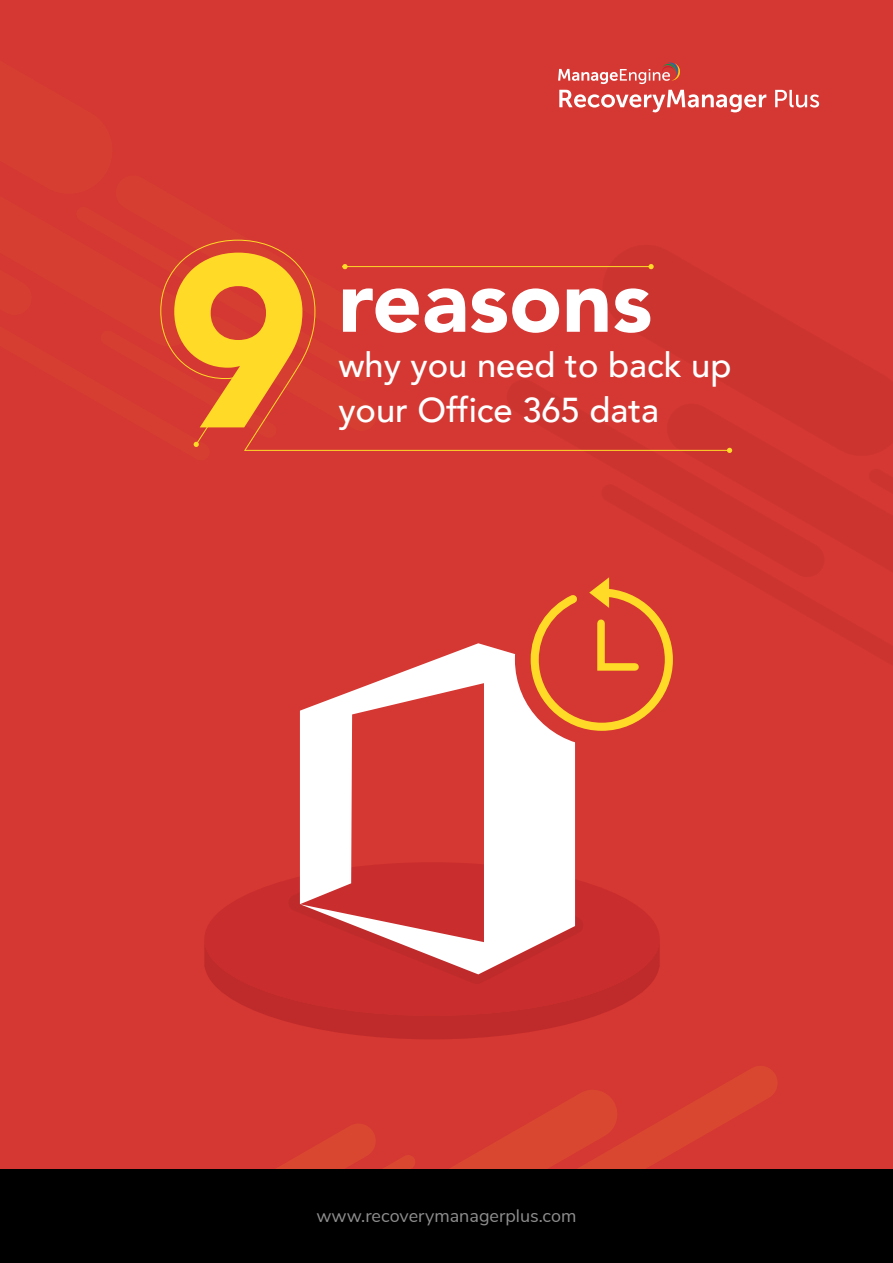
<style>
.page{position:relative;width:893px;height:1263px;background:#d53732}
.page>*{position:absolute;margin:0;border:0;box-sizing:border-box;transform-origin:0 0}
.t1{font:900 87px "Avenir";color:#fff}
.t2{font:500 34.5px/45.2px "Avenir";color:#fff}
.t3{font:18px "Nunito Sans";color:#8e8e8e}
</style>
<div class="page">
<svg style="left:533px;top:1066px;width:245px;height:104px"></svg>
<svg style="left:115px;top:1121px;width:569px;height:49px"></svg>
<div style="left:0;top:1170px;width:893px;height:93px;background:#000"></div>
<svg style="left:558px;top:62px;width:122px;height:22px"></svg>
<svg style="left:559px;top:90px;width:207px;height:22px"></svg>
<svg style="left:775px;top:90px;width:44px;height:18px"></svg>
<hr style="left:245px;top:450px;width:485px;height:1px;background:#ffdb27">
<svg style="left:727px;top:448px;width:5px;height:5px"></svg>
<hr style="left:342px;top:266px;width:309px;height:1px;background:#ffdb27">
<svg style="left:160px;top:239px;width:216px;height:212px"></svg>
<svg style="left:648px;top:264px;width:6px;height:5px"></svg>
<div style="left:204px;top:862px;width:456px;height:154px;background:#c92d2d;border-radius:50%"></div>
<svg style="left:204px;top:944px;width:456px;height:95px;fill:#c92d2d"></svg>
<svg style="left:300px;top:643px;width:275px;height:331px"></svg>
<div style="left:515px;top:573px;width:174px;height:173px;background:#d53732;border-radius:50%"></div>
<svg style="left:527px;top:577px;width:146px;height:158px"></svg>
<h1 class="t1" style="left:338px;top:227px;width:316px">reasons</h1>
<p class="t2" style="left:338px;top:340px;width:395px">why you need to back up your Office 365 data</p>
<p class="t3" style="left:316px;top:1202px;width:261px">www.recoverymanagerplus.com</p>
</div>
